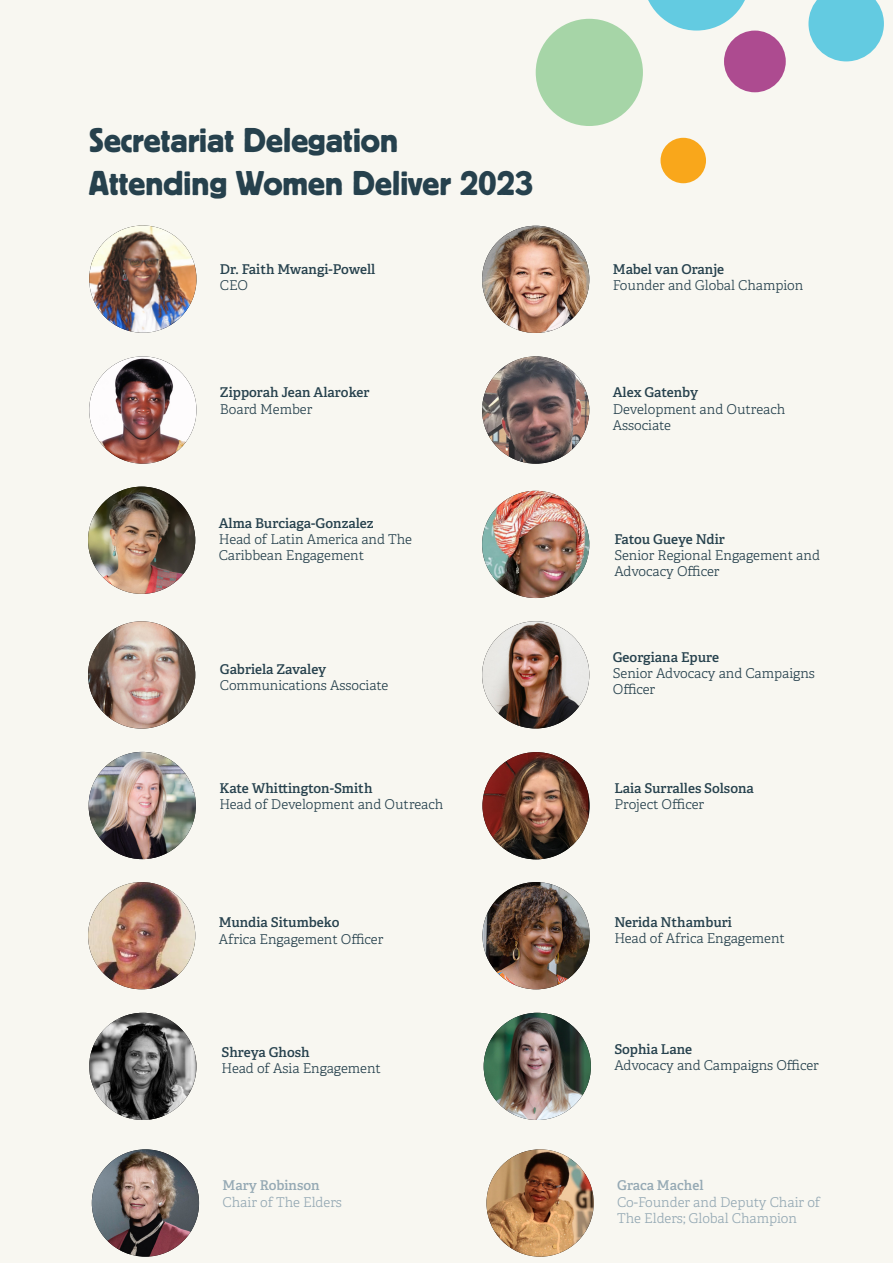
<style>
.page{position:relative;width:893px;height:1263px;background:#f8f7f1}
.page>*{position:absolute;margin:0;border:0;box-sizing:border-box;transform-origin:0 0}
.t1{font:36px "Platz";color:#26414d}
.t2{font:300 13.5px/16.2px "Adelle";color:#26414d}
.t3{font:600 13.5px "Adelle";color:#26414d}
.t4{font:300 13.5px/16.2px "Adelle";color:#95a9b4}
.t5{font:600 13.5px "Adelle";color:#95a9b4}
</style>
<div class="page">
<img style="left:89px;top:225px;width:108px;height:108px">
<img style="left:89px;top:752px;width:107px;height:107px;border-radius:54px">
<img style="left:89px;top:356px;width:107px;height:108px;border-radius:54px">
<img style="left:482px;top:226px;width:107px;height:107px;border-radius:54px">
<img style="left:484px;top:1013px;width:107px;height:107px;border-radius:54px">
<img style="left:482px;top:621px;width:107px;height:107px;border-radius:54px">
<svg style="left:648px;top:0;width:97px;height:31px"></svg>
<svg style="left:808px;top:0;width:76px;height:61px;background:#7bd2e3"></svg>
<div style="left:660px;top:138px;width:46px;height:45px;background:#f9a71b;border-radius:50%"></div>
<div style="left:536px;top:19px;width:107px;height:107px;background:#a6d5a7;border-radius:50%"></div>
<div style="left:724px;top:31px;width:62px;height:61px;background:#ad4b90;border-radius:50%"></div>
<img style="left:482px;top:882px;width:108px;height:107px;border-radius:54px">
<img style="left:89px;top:1013px;width:107px;height:107px;border-radius:54px">
<img style="left:88px;top:621px;width:107px;height:107px;border-radius:54px">
<img style="left:88px;top:487px;width:107px;height:107px;border-radius:54px">
<img style="left:482px;top:491px;width:107px;height:107px;border-radius:54px">
<img style="left:88px;top:882px;width:107px;height:107px;border-radius:51px">
<img style="left:482px;top:356px;width:107px;height:108px;border-radius:54px">
<img style="left:482px;top:752px;width:106px;height:107px">
<img style="left:92px;top:1149px;width:107px;height:107px;border-radius:54px">
<img style="left:486px;top:1149px;width:108px;height:107px;border-radius:54px">
<p class="t1" style="left:89px;top:121px;width:310px">Secretariat Delegation</p>
<p class="t1" style="left:89px;top:164px;width:446px">Attending Women Deliver 2023</p>
<p class="t3" style="left:220px;top:261px;width:157px">Dr. Faith Mwangi-Powell</p>
<p class="t2" style="left:220px;top:278px;width:30px">CEO</p>
<p class="t3" style="left:220px;top:384px;width:151px">Zipporah Jean Alaroker</p>
<p class="t2" style="left:220px;top:401px;width:94px">Board Member</p>
<p class="t3" style="left:613px;top:261px;width:113px">Mabel van Oranje</p>
<p class="t2" style="left:613px;top:278px;width:192px">Founder and Global Champion</p>
<p class="t3" style="left:613px;top:384px;width:87px">Alex Gatenby</p>
<p class="t2" style="left:613px;top:401px;width:174px">Development and Outreach<br>Associate</p>
<p class="t3" style="left:219px;top:514px;width:156px">Alma Burciaga-Gonzalez</p>
<p class="t2" style="left:219px;top:531px;width:195px">Head of Latin America and The<br>Caribbean Engagement</p>
<p class="t3" style="left:614px;top:530px;width:112px">Fatou Gueye Ndir</p>
<p class="t2" style="left:614px;top:547px;width:207px">Senior Regional Engagement and<br>Advocacy Officer</p>
<p class="t3" style="left:220px;top:660px;width:108px">Gabriela Zavaley</p>
<p class="t2" style="left:220px;top:677px;width:170px">Communications Associate</p>
<p class="t3" style="left:613px;top:649px;width:108px">Georgiana Epure</p>
<p class="t2" style="left:613px;top:665px;width:204px">Senior Advocacy and Campaigns<br>Officer</p>
<p class="t3" style="left:219px;top:780px;width:155px">Kate Whittington-Smith</p>
<p class="t2" style="left:219px;top:797px;width:226px">Head of Development and Outreach</p>
<p class="t3" style="left:614px;top:780px;width:141px">Laia Surralles Solsona</p>
<p class="t2" style="left:614px;top:797px;width:91px">Project Officer</p>
<p class="t3" style="left:219px;top:914px;width:122px">Mundia Situmbeko</p>
<p class="t2" style="left:219px;top:931px;width:166px">Africa Engagement Officer</p>
<p class="t3" style="left:614px;top:914px;width:119px">Nerida Nthamburi</p>
<p class="t2" style="left:614px;top:931px;width:172px">Head of Africa Engagement</p>
<p class="t3" style="left:221px;top:1044px;width:90px">Shreya Ghosh</p>
<p class="t2" style="left:221px;top:1060px;width:161px">Head of Asia Engagement</p>
<p class="t3" style="left:614px;top:1040px;width:79px">Sophia Lane</p>
<p class="t2" style="left:614px;top:1057px;width:206px">Advocacy and Campaigns Officer</p>
<p class="t5" style="left:222px;top:1177px;width:99px">Mary Robinson</p>
<p class="t4" style="left:222px;top:1194px;width:121px">Chair of The Elders</p>
<p class="t5" style="left:617px;top:1177px;width:88px">Graca Machel</p>
<p class="t4" style="left:617px;top:1194px;width:205px">Co-Founder and Deputy Chair of<br>The Elders; Global Champion</p>
</div>
